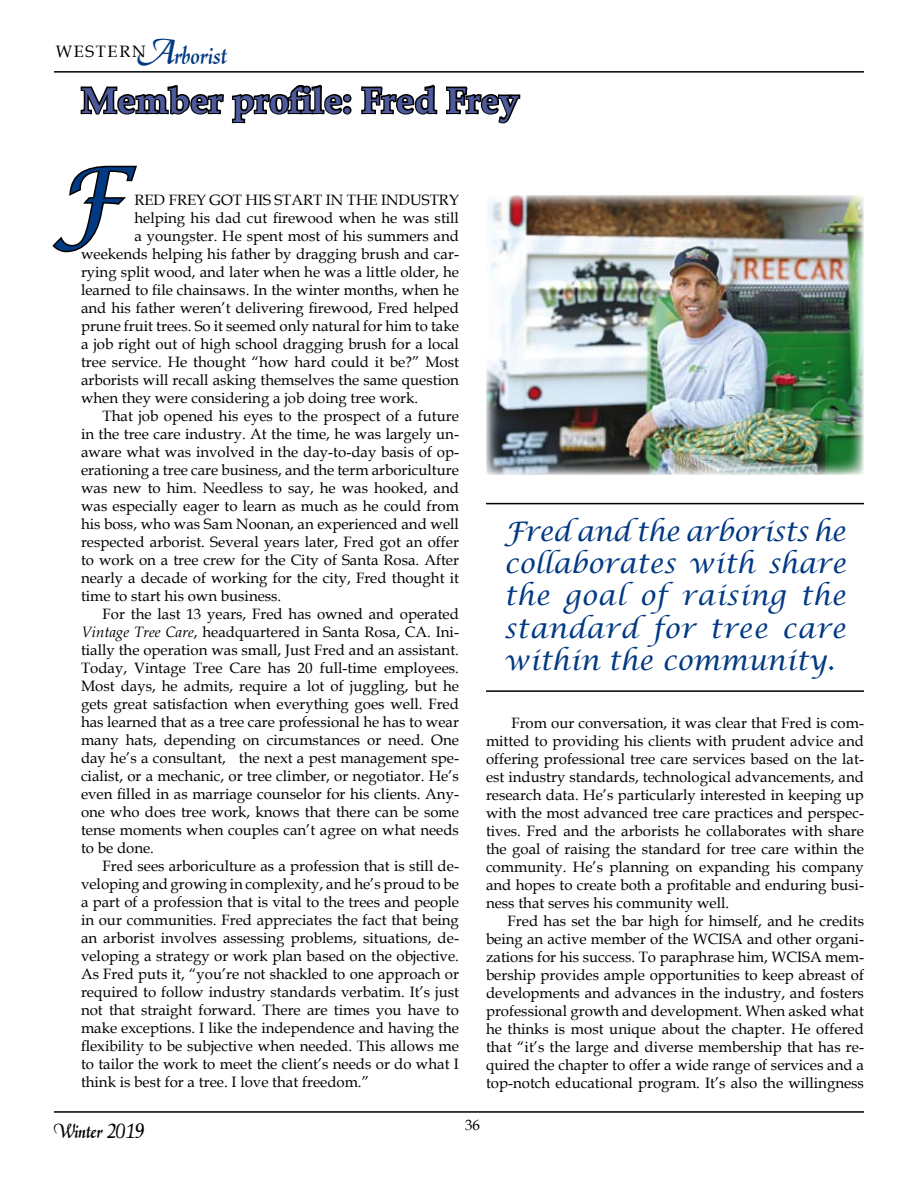
<style>
.page{position:relative;width:918px;height:1188px;background:#fff}
.page>*{position:absolute;margin:0;border:0;box-sizing:border-box;transform-origin:0 0}
.t1{font:italic 90px "Lucida Calligraphy";color:#013983}
.t2{font:700 36px "Book Antiqua";letter-spacing:.01em;color:#4e5a9b}
.t3{font:italic 27px/32.4px "Lucida Calligraphy";letter-spacing:.015em;color:#013983;text-align:justify}
.t4{font:27px "Daniela";color:#013983}
.t5{font:21px "Daniela";color:#000}
.t6{font:16.5px "Book Antiqua";letter-spacing:.1em;color:#000}
.t7{font:15px/18px "Book Antiqua";color:#000;text-align:justify}
.s1{font-size:36px}
.s2{font-style:italic}
</style>
<div class="page">
<hr style="left:54px;top:71px;width:810px;height:2px;background:#000">
<hr style="left:54px;top:1111px;width:810px;height:2px;background:#000">
<svg style="left:360px;top:71px;width:79px;height:44px"></svg>
<svg style="left:446px;top:86px;width:75px;height:38px"></svg>
<svg style="left:52px;top:71px;width:302px;height:182px"></svg>
<hr style="left:486px;top:503px;width:378px;height:1px;background:#000">
<hr style="left:486px;top:690px;width:378px;height:2px;background:#000">
<img style="left:486px;top:196px;width:378px;height:279px">
<h3 class="t4" style="left:137px;top:39px;width:91px"><span class="s1">A</span>rborist</h3>
<p class="t6" style="left:56px;top:40px;width:92px">WESTERN</p>
<h2 class="t2" style="left:81px;top:76px;width:440px">Member profile: Fred Frey</h2>
<h1 class="t1" style="left:54px;top:146px;width:70px">F</h1>
<p class="t7" style="left:134px;top:191px;width:326px">red Frey got his start in the industry</p>
<p class="t7" style="left:134px;top:209px;width:326px">helping his dad cut firewood when he was still</p>
<p class="t7" style="left:134px;top:227px;width:326px">a youngster. He spent most of his summers and</p>
<p class="t7" style="left:81px;top:245px;width:379px">weekends helping his father by dragging brush and car-</p>
<p class="t7" style="left:81px;top:263px;width:379px">rying split wood, and later when he was a little older, he</p>
<p class="t7" style="left:81px;top:281px;width:379px">learned to file chainsaws. In the winter months, when he</p>
<p class="t7" style="left:81px;top:299px;width:379px">and his father weren’t delivering firewood, Fred helped</p>
<p class="t7" style="left:81px;top:317px;width:380px">prune fruit trees. So it seemed only natural for him to take</p>
<p class="t7" style="left:81px;top:335px;width:379px">a job right out of high school dragging brush for a local</p>
<p class="t7" style="left:81px;top:353px;width:379px">tree service. He thought “how hard could it be?” Most</p>
<p class="t7" style="left:81px;top:371px;width:379px">arborists will recall asking themselves the same question</p>
<p class="t7" style="left:81px;top:389px;width:339px">when they were considering a job doing tree work.</p>
<p class="t7" style="left:103px;top:407px;width:358px">That job opened his eyes to the prospect of a future</p>
<p class="t7" style="left:81px;top:425px;width:379px">in the tree care industry. At the time, he was largely un-</p>
<p class="t7" style="left:81px;top:443px;width:379px">aware what was involved in the day-to-day basis of op-</p>
<p class="t7" style="left:81px;top:461px;width:379px">erationing a tree care business, and the term arboriculture</p>
<p class="t7" style="left:81px;top:479px;width:380px">was new to him. Needless to say, he was hooked, and</p>
<p class="t7" style="left:81px;top:497px;width:380px">was especially eager to learn as much as he could from</p>
<p class="t7" style="left:81px;top:515px;width:379px">his boss, who was Sam Noonan, an experienced and well</p>
<p class="t7" style="left:81px;top:533px;width:379px">respected arborist. Several years later, Fred got an offer</p>
<p class="t7" style="left:81px;top:551px;width:380px">to work on a tree crew for the City of Santa Rosa. After</p>
<p class="t7" style="left:81px;top:569px;width:380px">nearly a decade of working for the city, Fred thought it</p>
<p class="t7" style="left:81px;top:587px;width:202px">time to start his own business.</p>
<p class="t7" style="left:103px;top:605px;width:358px">For the last 13 years, Fred has owned and operated</p>
<p class="t7" style="left:81px;top:623px;width:379px"><span class="s2">Vintage Tree Care</span>, headquartered in Santa Rosa, CA. Ini-</p>
<p class="t7" style="left:81px;top:641px;width:380px">tially the operation was small, Just Fred and an assistant.</p>
<p class="t7" style="left:81px;top:659px;width:380px">Today, Vintage Tree Care has 20 full-time employees.</p>
<p class="t7" style="left:81px;top:677px;width:379px">Most days, he admits, require a lot of juggling, but he</p>
<p class="t7" style="left:81px;top:695px;width:380px">gets great satisfaction when everything goes well. Fred</p>
<p class="t7" style="left:81px;top:713px;width:379px">has learned that as a tree care professional he has to wear</p>
<p class="t7" style="left:81px;top:731px;width:379px">many hats, depending on circumstances or need. One</p>
<p class="t7" style="left:81px;top:749px;width:379px">day he’s a consultant, the next a pest management spe-</p>
<p class="t7" style="left:81px;top:767px;width:379px">cialist, or a mechanic, or tree climber, or negotiator. He’s</p>
<p class="t7" style="left:81px;top:785px;width:379px">even filled in as marriage counselor for his clients. Any-</p>
<p class="t7" style="left:81px;top:803px;width:380px">one who does tree work, knows that there can be some</p>
<p class="t7" style="left:81px;top:821px;width:379px">tense moments when couples can’t agree on what needs</p>
<p class="t7" style="left:81px;top:839px;width:75px">to be done.</p>
<p class="t7" style="left:103px;top:857px;width:358px">Fred sees arboriculture as a profession that is still de-</p>
<p class="t7" style="left:81px;top:875px;width:380px">veloping and growing in complexity, and he’s proud to be</p>
<p class="t7" style="left:81px;top:893px;width:380px">a part of a profession that is vital to the trees and people</p>
<p class="t7" style="left:81px;top:911px;width:379px">in our communities. Fred appreciates the fact that being</p>
<p class="t7" style="left:81px;top:929px;width:379px">an arborist involves assessing problems, situations, de-</p>
<p class="t7" style="left:81px;top:947px;width:380px">veloping a strategy or work plan based on the objective.</p>
<p class="t7" style="left:81px;top:965px;width:380px">As Fred puts it, “you’re not shackled to one approach or</p>
<p class="t7" style="left:81px;top:983px;width:379px">required to follow industry standards verbatim. It’s just</p>
<p class="t7" style="left:81px;top:1001px;width:379px">not that straight forward. There are times you have to</p>
<p class="t7" style="left:81px;top:1019px;width:380px">make exceptions. I like the independence and having the</p>
<p class="t7" style="left:81px;top:1037px;width:379px">flexibility to be subjective when needed. This allows me</p>
<p class="t7" style="left:81px;top:1055px;width:379px">to tailor the work to meet the client’s needs or do what I</p>
<p class="t7" style="left:81px;top:1073px;width:290px">think is best for a tree. I love that freedom.”</p>
<h3 class="t3" style="left:504px;top:516px;width:343px">Fred and the arborists he collaborates with share the goal of raising the standard for tree care within the community.</h3>
<p class="t7" style="left:486px;top:713px;width:379px;text-indent:25px">From our conversation, it was clear that Fred is com&shy;mitted to providing his clients with prudent advice and offering professional tree care services based on the lat&shy;est industry standards, technological advancements, and research data. He’s particularly interested in keeping up with the most advanced tree care practices and perspec&shy;tives. Fred and the arborists he collaborates with share the goal of raising the standard for tree care within the community. He’s planning on expanding his company and hopes to create both a profitable and enduring busi&shy;ness that serves his community well.</p>
<p class="t7" style="left:486px;top:911px;width:380px;text-indent:22px">Fred has set the bar high for himself, and he credits being an active member of the WCISA and other organi&shy;zations for his success. To paraphrase him, WCISA mem&shy;bership provides ample opportunities to keep abreast of developments and advances in the industry, and fosters professional growth and development. When asked what he thinks is most unique about the chapter. He offered that “it’s the large and diverse membership that has re&shy;quired the chapter to offer a wide range of services and a top-notch educational program. It’s also the willingness</p>
<h3 class="t5" style="left:53px;top:1119px;width:94px">Winter 2019</h3>
<p class="t7" style="left:465px;top:1115px;width:16px">36</p>
</div>
